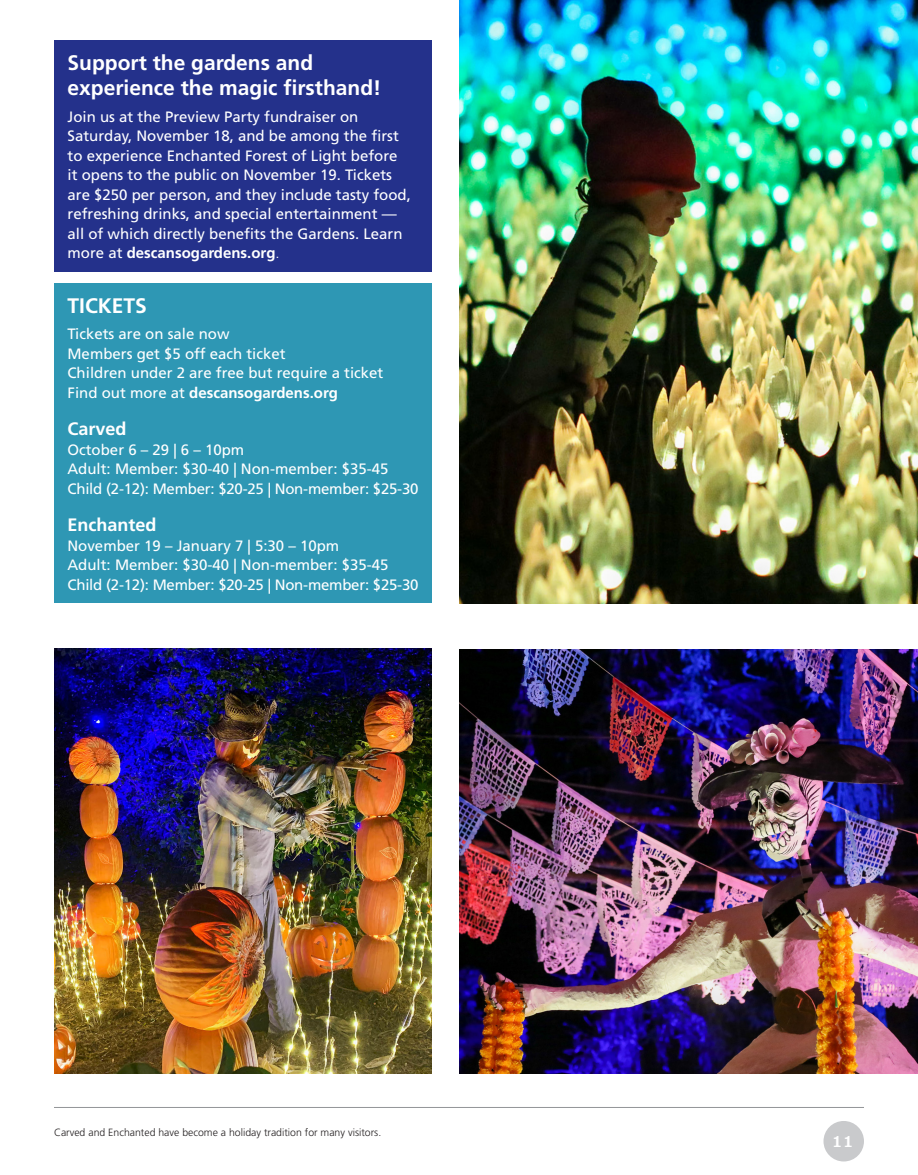
<style>
.page{position:relative;width:918px;height:1175px;background:#fff}
.page>*{position:absolute;margin:0;border:0;box-sizing:border-box;transform-origin:0 0}
.body_copy{font:700 21px/25.5px "Frutiger LT Std";color:#fff}
.body_copy-2{font:700 18px "Frutiger LT Std";color:#fff}
.t1{font:18px "Clarendon URW";color:#fff}
.body_copy-3{font:15px/19.5px "Frutiger LT Std";color:#fff}
.t2{font:300 10.5px "Frutiger LT Std";color:#231f20}
.s1{font-weight:700}
.s2{font-weight:300}
</style>
<div class="page">
<hr style="left:54px;top:1107px;width:810px;height:1px;background:#939598">
<div style="left:824px;top:1120px;width:40px;height:41px;background:#c9cacc;border-radius:50%"></div>
<img style="left:54px;top:648px;width:378px;height:425px">
<img style="left:459px;top:649px;width:459px;height:424px">
<div style="left:54px;top:40px;width:378px;height:232px;background:#24318b"></div>
<div style="left:54px;top:284px;width:378px;height:319px;background:#2e97b4"></div>
<img style="left:459px;top:0;width:459px;height:603px">
<p class="body_copy" style="left:68px;top:50px;width:315px">Support the gardens and experience the magic firsthand!</p>
<p class="body_copy-3" style="left:68px;top:107px;width:345px">Join us at the Preview Party fundraiser on Saturday, November 18, and be among the first to experience Enchanted Forest of Light before it opens to the public on November 19. Tickets are $250 per person, and they include tasty food, refreshing drinks, and special entertainment — all of which directly benefits the Gardens. Learn more at <span class="s1">descansogardens.org</span><span class="s2">.</span></p>
<p class="body_copy" style="left:68px;top:293px;width:81px">TICKETS</p>
<p class="body_copy-3" style="left:68px;top:324px;width:163px">Tickets are on sale now</p>
<p class="body_copy-3" style="left:68px;top:344px;width:220px">Members get $5 off each ticket</p>
<p class="body_copy-3" style="left:68px;top:363px;width:317px">Children under 2 are free but require a ticket<br>Find out more at <span class="s1">descansogardens.org</span></p>
<p class="body_copy-2" style="left:68px;top:418px;width:61px">Carved</p>
<p class="body_copy-3" style="left:68px;top:440px;width:178px">October 6 – 29 | 6 – 10pm</p>
<p class="body_copy-3" style="left:68px;top:459px;width:322px">Adult: Member: $30-40 | Non-member: $35-45</p>
<p class="body_copy-3" style="left:68px;top:479px;width:352px">Child (2-12): Member: $20-25 | Non-member: $25-30</p>
<p class="body_copy-2" style="left:68px;top:514px;width:91px">Enchanted</p>
<p class="body_copy-3" style="left:68px;top:536px;width:273px">November 19 – January 7 | 5:30 – 10pm</p>
<p class="body_copy-3" style="left:68px;top:555px;width:322px">Adult: Member: $30-40 | Non-member: $35-45</p>
<p class="body_copy-3" style="left:68px;top:575px;width:352px">Child (2-12): Member: $20-25 | Non-member: $25-30</p>
<p class="t2" style="left:54px;top:1126px;width:329px">Carved and Enchanted have become a holiday tradition for many visitors.</p>
<p class="t1" style="left:832px;top:1127px;width:23px">11</p>
</div>
